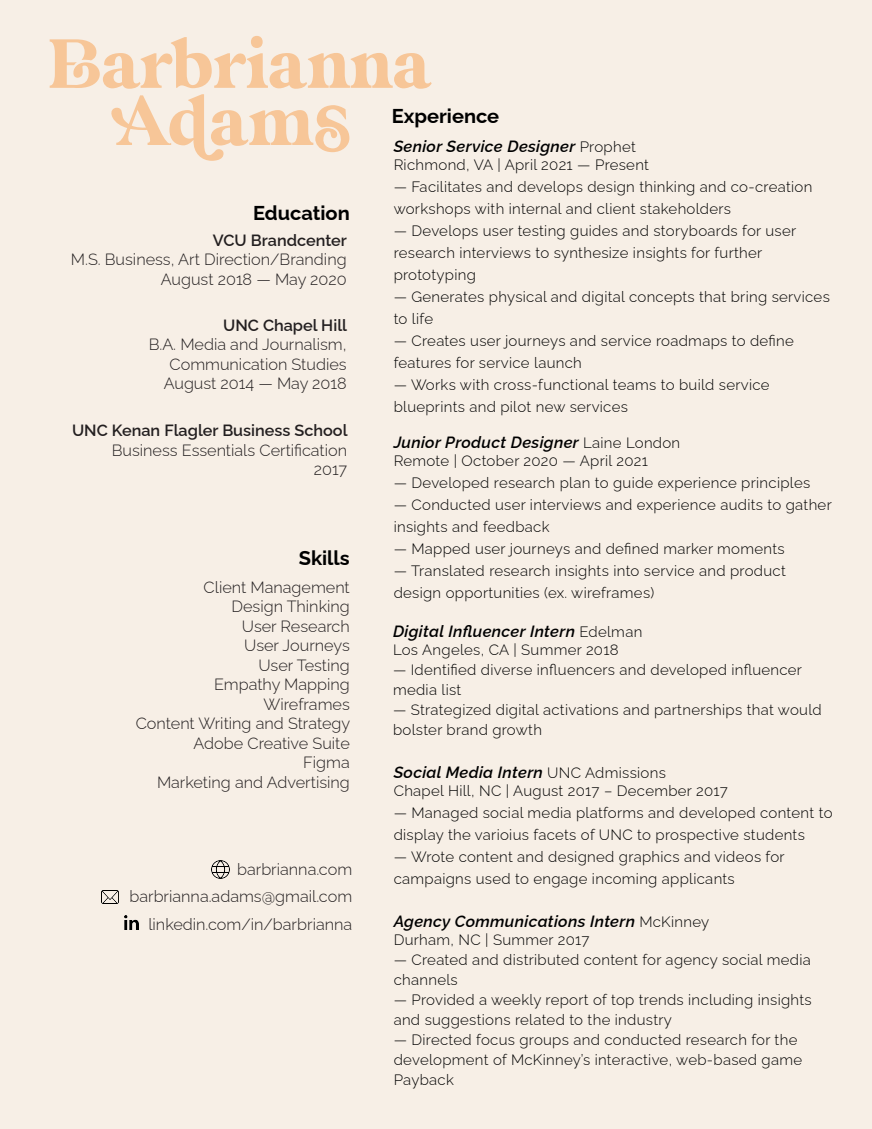
<style>
.page{position:relative;width:872px;height:1129px;background:#fff}
.page>*{position:absolute;margin:0;border:0;box-sizing:border-box;transform-origin:0 0}
.t1{font:77.5px/57.1px "Glamour Absolute";color:#f7c698;text-align:center}
.t2{font:700 20px "Raleway";color:#000}
.t3{font:300 16.25px/19.5px "Raleway";color:#231f20;text-align:right}
.t4{font:italic 600 16.25px "Raleway";letter-spacing:.02em;color:#000}
.t5{font:600 16.25px "Raleway";color:#231f20}
.t6{font:300 15px/22px "Raleway";letter-spacing:.02em;color:#000}
.s1{font-weight:300;font-style:normal;font-size:15px}
</style>
<div class="page">
<div style="left:0;top:0;width:872px;height:1128px;background:#f7efe6"></div>
<img style="left:211px;top:860px;width:19px;height:18px">
<img style="left:102px;top:890px;width:17px;height:12px">
<img style="left:125px;top:915px;width:14px;height:14px">
<h1 class="t1" style="left:50px;top:36px;width:382px">Barbrianna<br>Adams</h1>
<h2 class="t2" style="left:392px;top:100px;width:109px">Experience</h2>
<p class="t4" style="left:394px;top:133px;width:244px">Senior Service Designer <span class="s1">Prophet</span></p>
<p class="t6" style="left:394px;top:152px;width:257px">Richmond, VA | April 2021 — Present</p>
<p class="t6" style="left:394px;top:174px;width:420px">— Facilitates and develops design thinking and co-creation workshops with internal and client stakeholders</p>
<p class="t6" style="left:394px;top:218px;width:404px">— Develops user testing guides and storyboards for user research interviews to synthesize insights for further prototyping</p>
<p class="t6" style="left:394px;top:284px;width:438px">— Generates physical and digital concepts that bring services to life</p>
<p class="t6" style="left:394px;top:328px;width:402px">— Creates user journeys and service roadmaps to define features for service launch</p>
<p class="t6" style="left:394px;top:372px;width:377px">— Works with cross-functional teams to build service blueprints and pilot new services</p>
<h2 class="t2" style="left:253px;top:197px;width:98px">Education</h2>
<p class="t5" style="left:213px;top:227px;width:136px">VCU Brandcenter</p>
<p class="t3" style="left:71px;top:248px;width:277px">M.S. Business, Art Direction/Branding<br>August 2018 — May 2020</p>
<p class="t5" style="left:223px;top:312px;width:125px">UNC Chapel Hill</p>
<p class="t3" style="left:149px;top:333px;width:199px">B.A. Media and Journalism,<br>Communication Studies<br>August 2014 — May 2018</p>
<p class="t5" style="left:72px;top:417px;width:277px">UNC Kenan Flagler Business School</p>
<p class="t3" style="left:112px;top:438px;width:237px">Business Essentials Certification<br>2017</p>
<p class="t4" style="left:394px;top:429px;width:288px">Junior Product Designer <span class="s1">Laine London</span></p>
<p class="t6" style="left:394px;top:447px;width:256px">Remote | October 2020 — April 2021</p>
<p class="t6" style="left:394px;top:469px;width:418px">— Developed research plan to guide experience principles</p>
<p class="t6" style="left:394px;top:491px;width:440px">— Conducted user interviews and experience audits to gather insights and feedback</p>
<p class="t6" style="left:394px;top:535px;width:392px">— Mapped user journeys and defined marker moments</p>
<p class="t6" style="left:394px;top:557px;width:394px">— Translated research insights into service and product design opportunities (ex. wireframes)</p>
<h2 class="t2" style="left:299px;top:542px;width:53px">Skills</h2>
<p class="t3" style="left:136px;top:575px;width:216px">Client Management<br>Design Thinking<br>User Research<br>User Journeys<br>User Testing<br>Empathy Mapping<br>Wireframes<br>Content Writing and Strategy<br>Adobe Creative Suite<br>Figma<br>Marketing and Advertising</p>
<p class="t4" style="left:393px;top:618px;width:251px">Digital Influencer Intern <span class="s1">Edelman</span></p>
<p class="t6" style="left:393px;top:637px;width:227px">Los Angeles, CA | Summer 2018</p>
<p class="t6" style="left:393px;top:658px;width:410px;line-height:20px">— Identified diverse influencers and developed influencer media list</p>
<p class="t6" style="left:393px;top:698px;width:430px;line-height:20px">— Strategized digital activations and partnerships that would bolster brand growth</p>
<p class="t4" style="left:394px;top:759px;width:274px">Social Media Intern <span class="s1">UNC Admissions</span></p>
<p class="t6" style="left:394px;top:777px;width:336px">Chapel Hill, NC | August 2017 – December 2017</p>
<p class="t6" style="left:394px;top:799px;width:440px">— Managed social media platforms and developed content to display the varioius facets of UNC to prospective students</p>
<p class="t6" style="left:394px;top:843px;width:392px">— Wrote content and designed graphics and videos for campaigns used to engage incoming applicants</p>
<p class="t4" style="left:394px;top:908px;width:317px">Agency Communications Intern <span class="s1">McKinney</span></p>
<p class="t6" style="left:394px;top:927px;width:197px">Durham, NC | Summer 2017</p>
<p class="t6" style="left:394px;top:948px;width:419px;line-height:20px">— Created and distributed content for agency social media channels</p>
<p class="t6" style="left:394px;top:988px;width:419px;line-height:20px">— Provided a weekly report of top trends including insights and suggestions related to the industry</p>
<p class="t6" style="left:394px;top:1028px;width:410px;line-height:20px">— Directed focus groups and conducted research for the development of McKinney’s interactive, web-based game<br>Payback</p>
<p class="t3" style="left:129px;top:853px;width:224px;line-height:27.5px">barbrianna.com barbrianna.adams@gmail.com linkedin.com/in/barbrianna</p>
</div>
